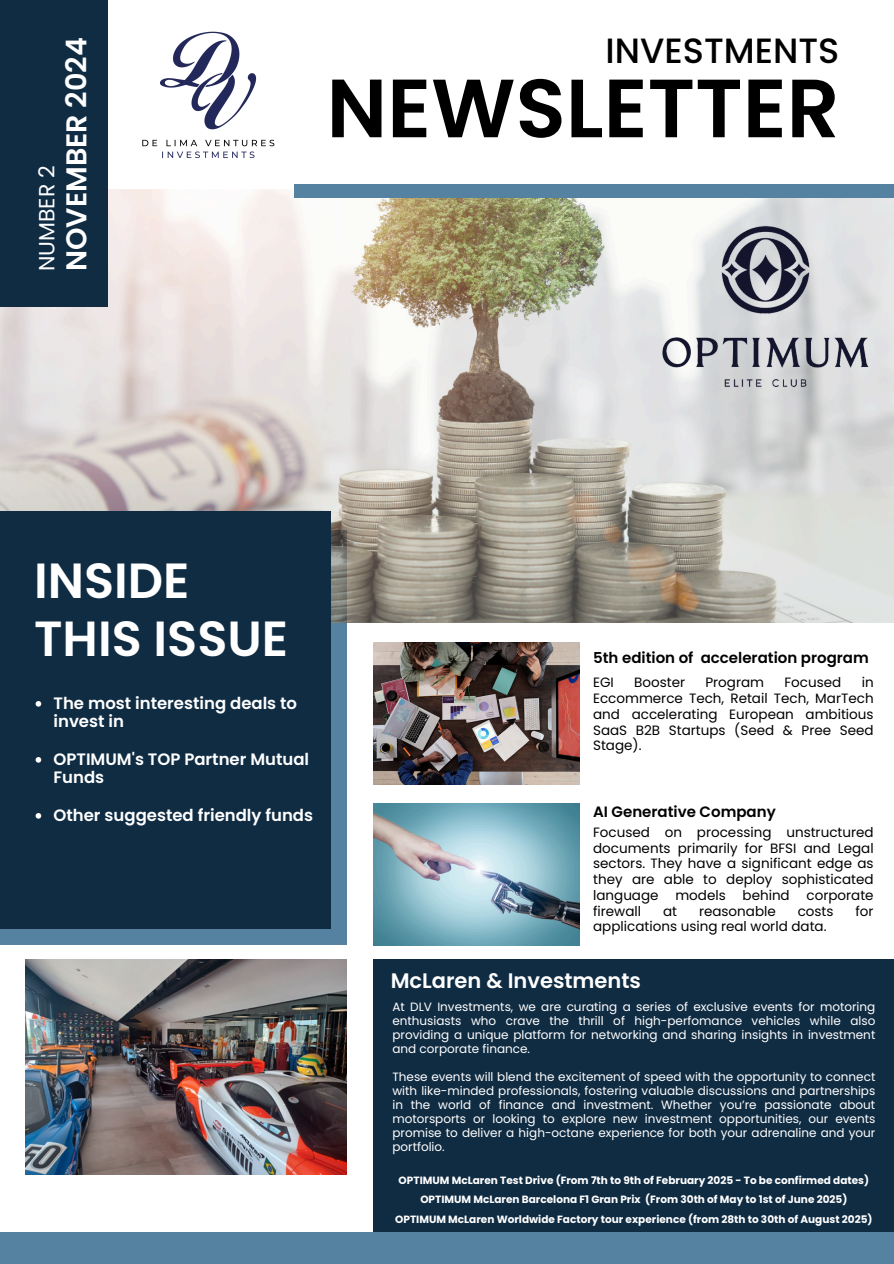
<style>
.page{position:relative;width:894px;height:1264px;background:#fff}
.page>*{position:absolute;margin:0;border:0;box-sizing:border-box;transform-origin:0 0}
.t1{font:600 82.5px "Poppins";color:#000}
.t2{font:600 49.35px/58.3px "Poppins";color:#fff}
.t3{font:500 35.1px "Poppins";color:#000}
.t4{font:600 28.65px "Poppins";color:#fff}
.t5{font:21.9px "Poppins";color:#fff}
.t6{font:600 21px "Poppins";color:#fff}
.t7{font:600 16.5px/18px "Poppins";color:#fff}
.t8{font:600 15px "Poppins";color:#000}
.t9{font:13.5px/15.8px "Poppins";color:#000;text-align:justify}
.t10{font:12px/14px "Poppins";color:#fff;text-align:justify}
.t11{font:700 10.5px "Poppins";color:#fff}
</style>
<div class="page">
<div style="left:0;top:530px;width:346px;height:415px;background:#5582a1"></div>
<img style="left:0;top:189px;width:893px;height:434px">
<div style="left:294px;top:184px;width:599px;height:14px;background:#5582a1"></div>
<div style="left:0;top:0;width:107px;height:306px;background:#102c43"></div>
<div style="left:0;top:511px;width:331px;height:417px;background:#102c43"></div>
<img style="left:373px;top:642px;width:206px;height:142px">
<img style="left:373px;top:803px;width:206px;height:142px">
<img style="left:25px;top:959px;width:321px;height:215px">
<div style="left:373px;top:959px;width:520px;height:304px;background:#102c43"></div>
<div style="left:0;top:1231px;width:893px;height:32px;background:#5582a1"></div>
<img style="left:637px;top:198px;width:256px;height:236px">
<img style="left:142px;top:31px;width:133px;height:128px">
<svg style="left:36px;top:701px;width:5px;height:5px"></svg>
<svg style="left:36px;top:757px;width:5px;height:5px"></svg>
<svg style="left:36px;top:813px;width:5px;height:5px"></svg>
<h1 class="t5" style="left:31px;top:271px;width:107px;rotate:-90deg">NUMBER 2</h1>
<p class="t4" style="left:56px;top:271px;width:235px;rotate:-90deg">NOVEMBER 2024</p>
<p class="t3" style="left:605px;top:26px;width:235px">INVESTMENTS</p>
<h3 class="t1" style="left:326px;top:51px;width:514px">NEWSLETTER</h3>
<h2 class="t2" style="left:34px;top:551px;width:255px">INSIDE<br>THIS ISSUE</h2>
<p class="t7" style="left:54px;top:694px;width:245px">The most interesting deals to invest in</p>
<p class="t7" style="left:54px;top:750px;width:257px">OPTIMUM's TOP Partner Mutual<br>Funds</p>
<p class="t7" style="left:54px;top:806px;width:261px">Other suggested friendly funds</p>
<p class="t8" style="left:593px;top:647px;width:277px">5th edition of acceleration program</p>
<p class="t9" style="left:593px;top:675px;width:282px;text-indent:268px">in Eccommerce Tech, Retail Tech, MarTech and accelerating European ambitious SaaS B2B Startups (Seed &amp; Pree Seed Stage).</p>
<p class="t9" style="left:593px;top:675px;width:22px">EGI</p>
<p class="t9" style="left:634px;top:675px;width:52px">Booster</p>
<p class="t9" style="left:705px;top:675px;width:60px">Program</p>
<p class="t9" style="left:784px;top:675px;width:58px">Focused</p>
<p class="t8" style="left:593px;top:801px;width:184px">AI Generative Company</p>
<p class="t9" style="left:593px;top:824px;width:282px">Focused on processing unstructured documents primarily for BFSI and Legal sectors. They have a significant edge as they are able to deploy sophisticated language models behind corporate firewall</p>
<p class="t9" style="left:662px;top:903px;width:16px">at</p>
<p class="t9" style="left:698px;top:903px;width:78px">reasonable</p>
<p class="t9" style="left:797px;top:903px;width:37px">costs</p>
<p class="t9" style="left:855px;top:903px;width:20px">for</p>
<p class="t9" style="left:593px;top:918px;width:235px">applications using real world data.</p>
<p class="t6" style="left:390px;top:966px;width:252px">McLaren &amp; Investments</p>
<p class="t10" style="left:392px;top:1000px;width:484px">At DLV Investments, we are curating a series of exclusive events for motoring enthusiasts who crave the thrill of high-perfomance vehicles while also providing a unique platform for networking and sharing insights in investment and corporate finance.</p>
<p class="t10" style="left:392px;top:1070px;width:484px">These events will blend the excitement of speed with the opportunity to connect with like-minded professionals, fostering valuable discussions and partnerships in the world of finance and investment. Whether you’re passionate about motorsports or looking to explore new investment opportunities, our events promise to deliver a high-octane experience for both your adrenaline and your portfolio.</p>
<p class="t11" style="left:398px;top:1172px;width:472px">OPTIMUM McLaren Test Drive (From 7th to 9th of February 2025 - To be confirmed dates)</p>
<h6 class="t11" style="left:420px;top:1192px;width:428px">OPTIMUM McLaren Barcelona F1 Gran Prix (From 30th of May to 1st of June 2025)</h6>
<p class="t11" style="left:395px;top:1211px;width:478px">OPTIMUM McLaren Worldwide Factory tour experience (from 28th to 30th of August 2025)</p>
</div>
